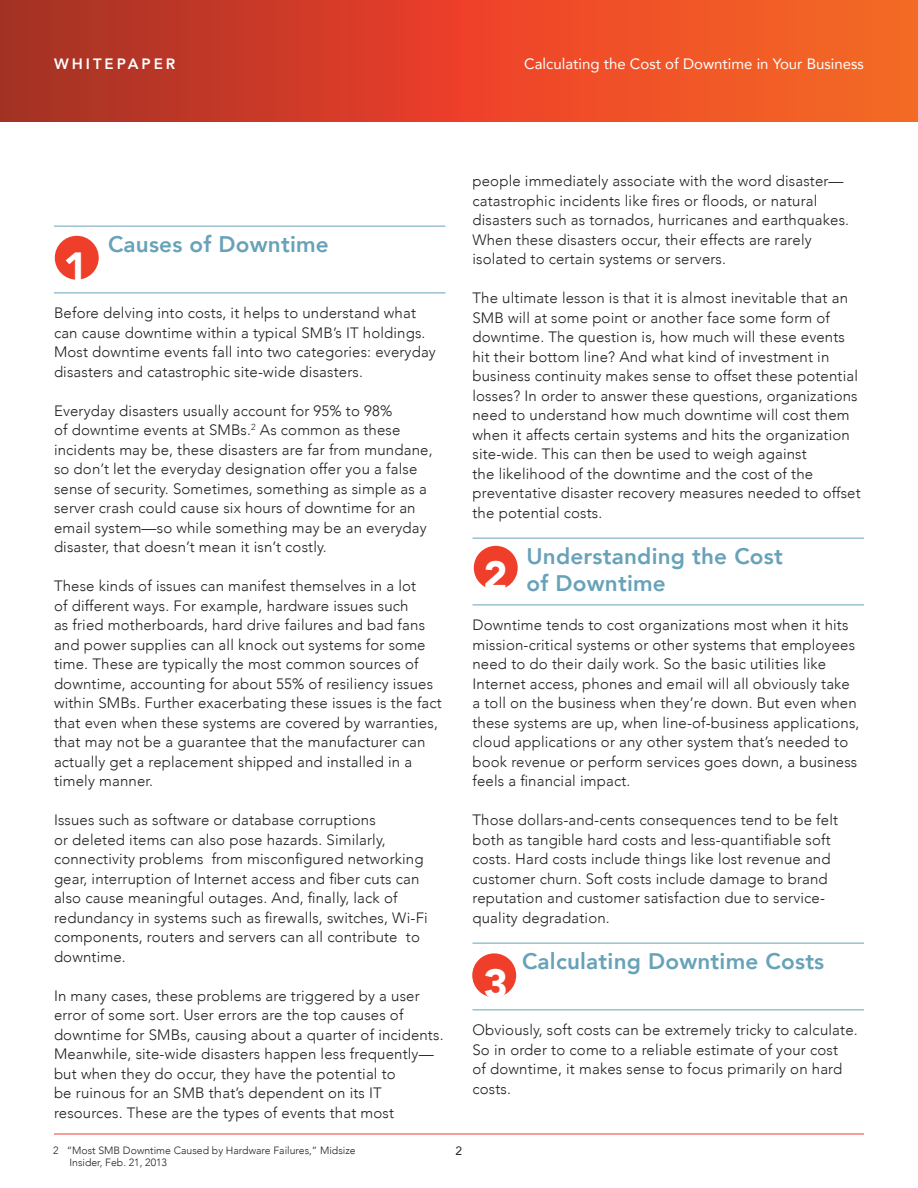
<style>
.page{position:relative;width:918px;height:1188px;background:#fff}
.page>*{position:absolute;margin:0;border:0;box-sizing:border-box;transform-origin:0 0}
.t1{font:900 40.65px "Avenir";color:#fff}
.t2{font:800 22.5px/27px "Avenir";letter-spacing:.01em;color:#68a2b8}
.t3{font:300 15px/19.5px "Avenir";letter-spacing:.01em;color:#231f20}
.t4{font:15px "Avenir";color:#fff}
.t5{font:800 15px "Avenir";letter-spacing:.2em;color:#fff}
.t6{font:12px "Avenir";color:#231f20}
.t7{font:300 10.5px "Avenir";color:#231f20}
</style>
<div class="page">
<hr style="left:54px;top:1134px;width:810px;height:1px;background:#ef3e2a">
<svg style="left:0;top:0;width:918px;height:122px;background:#d94627"></svg>
<hr style="left:54px;top:226px;width:392px;height:1px;background:#68a2b8">
<hr style="left:54px;top:292px;width:392px;height:1px;background:#68a2b8">
<hr style="left:472px;top:538px;width:392px;height:1px;background:#68a2b8">
<hr style="left:472px;top:604px;width:392px;height:1px;background:#68a2b8">
<hr style="left:472px;top:943px;width:392px;height:1px;background:#68a2b8">
<hr style="left:472px;top:1010px;width:392px;height:1px;background:#68a2b8">
<div style="left:55px;top:236px;width:44px;height:44px;background:#ef3e2a;border-radius:50%"></div>
<div style="left:474px;top:546px;width:44px;height:44px;background:#ef3e2a;border-radius:50%"></div>
<div style="left:472px;top:953px;width:44px;height:44px;background:#ef3e2a;border-radius:50%"></div>
<p class="t5" style="left:54px;top:52px;width:123px">WHITEPAPER</p>
<p class="t4" style="left:381px;top:52px;width:478px">Three Ways to Design Profitable Backup and Disaster Recovery Service</p>
<p class="t4" style="left:524px;top:52px;width:341px">Calculating the Cost of Downtime in Your Business</p>
<p class="t1" style="left:64px;top:232px;width:26px">1</p>
<p class="t2" style="left:108px;top:231px;width:222px">Causes of Downtime</p>
<p class="t3" style="left:54px;top:303px;width:383px">Before delving into costs, it helps to understand what can cause downtime within a typical SMB’s IT holdings.<br>Most downtime events fall into two categories: everyday disasters and catastrophic site-wide disasters.</p>
<p class="t3" style="left:54px;top:401px;width:380px">Everyday disasters usually account for 95% to 98%<br>of downtime events at SMBs.<sup>2</sup> As common as these incidents may be, these disasters are far from mundane, so don’t let the everyday designation offer you a false sense of security. Sometimes, something as simple as a server crash could cause six hours of downtime for an email system—so while something may be an everyday disaster, that doesn’t mean it isn’t costly.</p>
<p class="t3" style="left:54px;top:576px;width:389px">These kinds of issues can manifest themselves in a lot<br>of different ways. For example, hardware issues such<br>as fried motherboards, hard drive failures and bad fans and power supplies can all knock out systems for some time. These are typically the most common sources of downtime, accounting for about 55% of resiliency issues within SMBs. Further exacerbating these issues is the fact that even when these systems are covered by warranties, that may not be a guarantee that the manufacturer can actually get a replacement shipped and installed in a timely manner.</p>
<p class="t3" style="left:54px;top:810px;width:375px">Issues such as software or database corruptions<br>or deleted items can also pose hazards. Similarly, connectivity problems from misconfigured networking gear, interruption of Internet access and fiber cuts can also cause meaningful outages. And, finally, lack of redundancy in systems such as firewalls, switches, Wi-Fi components, routers and servers can all contribute to downtime.</p>
<p class="t3" style="left:54px;top:986px;width:391px">In many cases, these problems are triggered by a user error of some sort. User errors are the top causes of downtime for SMBs, causing about a quarter of incidents.</p>
<p class="t3" style="left:54px;top:1044px;width:381px">Meanwhile, site-wide disasters happen less frequently— but when they do occur, they have the potential to<br>be ruinous for an SMB that’s dependent on its IT resources. These are the types of events that most</p>
<p class="t7" style="left:53px;top:1144px;width:304px">2 “Most SMB Downtime Caused by Hardware Failures,” Midsize</p>
<p class="t7" style="left:69px;top:1156px;width:99px">Insider, Feb. 21, 2013</p>
<p class="t3" style="left:472px;top:171px;width:378px">people immediately associate with the word disaster— catastrophic incidents like fires or floods, or natural disasters such as tornados, hurricanes and earthquakes.<br>When these disasters occur, their effects are rarely isolated to certain systems or servers.</p>
<p class="t3" style="left:472px;top:288px;width:390px">The ultimate lesson is that it is almost inevitable that an SMB will at some point or another face some form of downtime. The question is, how much will these events hit their bottom line? And what kind of investment in business continuity makes sense to offset these potential losses? In order to answer these questions, organizations need to understand how much downtime will cost them when it affects certain systems and hits the organization site-wide. This can then be used to weigh against<br>the likelihood of the downtime and the cost of the preventative disaster recovery measures needed to offset the potential costs.</p>
<p class="t2" style="left:526px;top:543px;width:258px">Understanding the Cost of Downtime</p>
<p class="t3" style="left:472px;top:615px;width:388px">Downtime tends to cost organizations most when it hits mission-critical systems or other systems that employees need to do their daily work. So the basic utilities like Internet access, phones and email will all obviously take a toll on the business when they’re down. But even when these systems are up, when line-of-business applications, cloud applications or any other system that’s needed to book revenue or perform services goes down, a business feels a financial impact.</p>
<p class="t3" style="left:472px;top:810px;width:367px">Those dollars-and-cents consequences tend to be felt both as tangible hard costs and less-quantifiable soft costs. Hard costs include things like lost revenue and customer churn. Soft costs include damage to brand reputation and customer satisfaction due to service&shy;quality degradation.</p>
<p class="t2" style="left:522px;top:948px;width:304px">Calculating Downtime Costs</p>
<p class="t1" style="left:483px;top:541px;width:26px">2</p>
<p class="t1" style="left:484px;top:949px;width:26px">3</p>
<p class="t3" style="left:472px;top:1020px;width:387px">Obviously, soft costs can be extremely tricky to calculate.<br>So in order to come to a reliable estimate of your cost<br>of downtime, it makes sense to focus primarily on hard costs.</p>
<p class="t6" style="left:456px;top:1141px;width:8px">2</p>
</div>
